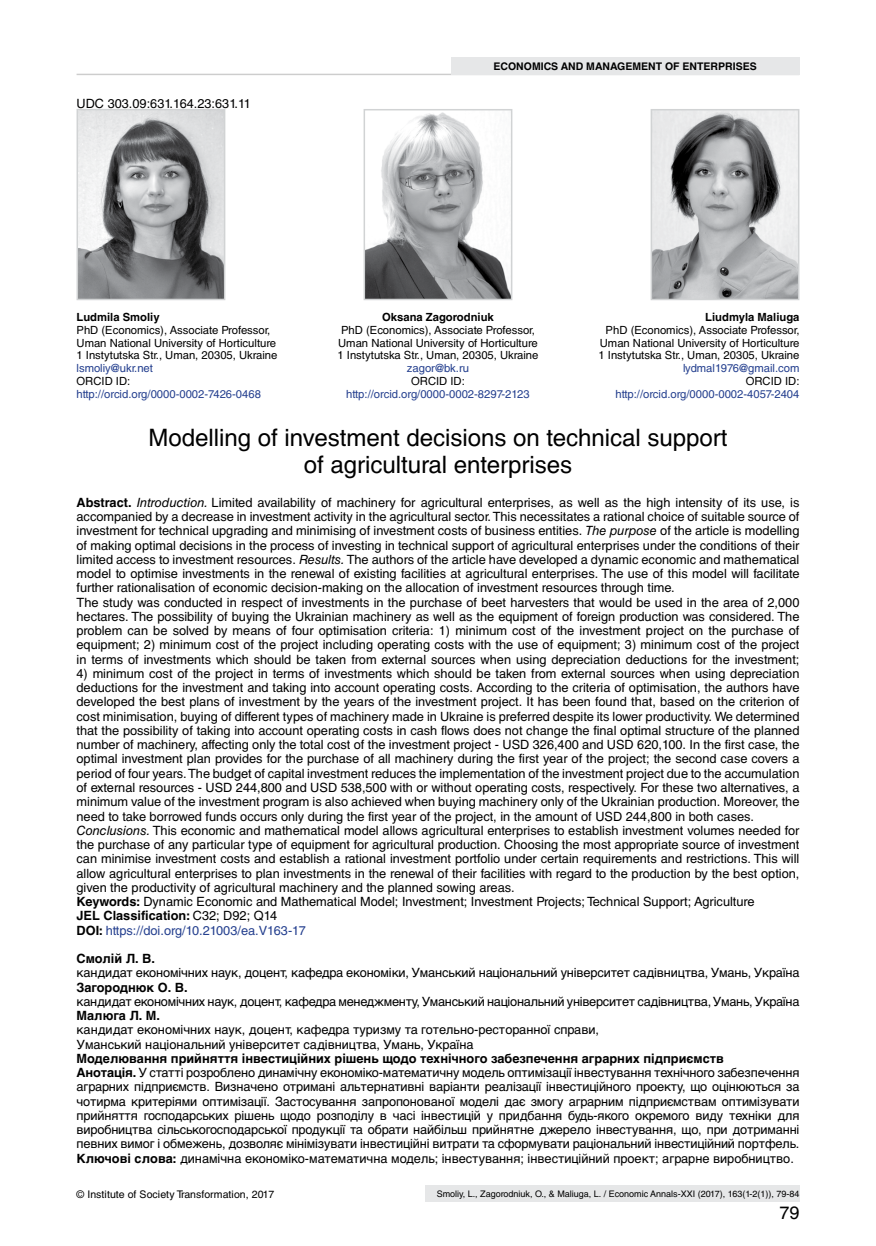
<style>
.page{position:relative;width:876px;height:1246px;background:#fff}
.page>*{position:absolute;margin:0;border:0;box-sizing:border-box;transform-origin:0 0}
.t1{font:24px/27px "Helvetica C";color:#000;text-align:center}
.t2{font:18px "Helvetica C";color:#000}
.t3{font:12.75px/14.2px "Helvetica C";color:#000}
.t4{font:12.75px "Helvetica C";letter-spacing:-.02em;color:#000}
.t5{font:700 12.75px "Helvetica C";color:#000}
.t6{font:11.25px/12.8px "Helvetica C";color:#000}
.t7{font:11.25px "Helvetica C";color:#25408f}
.t8{font:700 11.25px "Helvetica C";color:#000}
.t9{font:10.5px "Helvetica C";letter-spacing:.01em;color:#000}
.t10{font:700 10.5px "Helvetica C";color:#000}
.t11{font:9px "Helvetica C";color:#000}
.s1{font-weight:700}
.s2{font-style:italic}
.s3{color:#25408f}
</style>
<div class="page">
<hr style="left:77px;top:74px;width:722px;height:1px;background:#000">
<div style="left:451px;top:57px;width:348px;height:17px;background:#e6e7e8"></div>
<div style="left:425px;top:1185px;width:374px;height:17px;background:#e6e7e8"></div>
<img style="left:654px;top:112px;width:142px;height:185px">
<div style="left:651px;top:109px;width:148px;height:191px;border:2px solid #d1d3d4"></div>
<img style="left:367px;top:112px;width:142px;height:185px">
<div style="left:364px;top:109px;width:148px;height:191px;border:2px solid #d1d3d4"></div>
<img style="left:80px;top:112px;width:142px;height:185px">
<div style="left:77px;top:109px;width:148px;height:191px;border:2px solid #d1d3d4"></div>
<p class="t3" style="left:77px;top:96px;width:176px">UDC 303.09:631.164.23:631.11</p>
<p class="t10" style="left:493px;top:60px;width:265px">ECONOMICS AND MANAGEMENT OF ENTERPRISES</p>
<p class="t8" style="left:77px;top:311px;width:85px">Ludmila Smoliy</p>
<p class="t6" style="left:77px;top:324px;width:202px">PhD (Economics), Associate Professor,<br>Uman National University of Horticulture<br>1 Instytutska Str., Uman, 20305, Ukraine</p>
<p class="t7" style="left:77px;top:362px;width:78px">lsmoliy@ukr.net</p>
<p class="t6" style="left:77px;top:375px;width:55px">ORCID ID:</p>
<p class="t7" style="left:77px;top:387px;width:186px">http://orcid.org/0000-0002-7426-0468</p>
<p class="t8" style="left:382px;top:311px;width:113px">Oksana Zagorodniuk</p>
<p class="t6" style="left:338px;top:324px;width:202px;text-align:center">PhD (Economics), Associate Professor,<br>Uman National University of Horticulture<br>1 Instytutska Str., Uman, 20305, Ukraine</p>
<p class="t7" style="left:407px;top:362px;width:64px">zagor@bk.ru</p>
<p class="t6" style="left:411px;top:375px;width:55px">ORCID ID:</p>
<p class="t7" style="left:346px;top:387px;width:185px">http://orcid.org/0000-0002-8297-2123</p>
<p class="t8" style="left:705px;top:311px;width:96px">Liudmyla Maliuga</p>
<p class="t6" style="left:598px;top:324px;width:202px;text-align:justify;text-indent:7px">PhD (Economics), Associate Professor, Uman National University of Horticulture 1 Instytutska Str., Uman, 20305, Ukraine</p>
<p class="t7" style="left:683px;top:362px;width:118px">lydmal1976@gmail.com</p>
<p class="t6" style="left:746px;top:375px;width:55px">ORCID ID:</p>
<p class="t7" style="left:615px;top:387px;width:185px">http://orcid.org/0000-0002-4057-2404</p>
<h1 class="t1" style="left:149px;top:424px;width:580px">Modelling of investment decisions on technical support of agricultural enterprises</h1>
<p class="t3" style="left:77px;top:495px;width:724px"><span class="s1">Abstract.</span> <span class="s2">Introduction.</span> Limited availability of machinery for agricultural enterprises, as well as the high intensity of its use, is accompanied by a decrease in investment activity in the agricultural sector. This necessitates a rational choice of suitable source of investment for technical upgrading and minimising of investment costs of business entities. <span class="s2">The purpose</span> of the article is modelling of making optimal decisions in the process of investing in technical support of agricultural enterprises under the conditions of their limited access to investment resources. <span class="s2">Results.</span> The authors of the article have developed a dynamic economic and mathematical model to optimise investments in the renewal of existing facilities at agricultural enterprises. The use of this model will facilitate further rationalisation of economic decision-making on the allocation of investment resources through time.<br>The study was conducted in respect of investments in the purchase of beet harvesters that would be used in the area of 2,000 hectares. The possibility of buying the Ukrainian machinery as well as the equipment of foreign production was considered. The problem can be solved by means of four optimisation criteria: 1) minimum cost of the investment project on the purchase of equipment; 2) minimum cost of the project including operating costs with the use of equipment; 3) minimum cost of the project in terms of investments which should be taken from external sources when using depreciation deductions for the investment;</p>
<p class="t3" style="left:77px;top:666px;width:724px">4) minimum cost of the project in terms of investments which should be taken from external sources when using depreciation deductions for the investment and taking into account operating costs. According to the criteria of optimisation, the authors have developed the best plans of investment by the years of the investment project. It has been found that, based on the criterion of cost minimisation, buying of different types of machinery made in Ukraine is preferred despite its lower productivity. We determined that the possibility of taking into account operating costs in cash flows does not change the final optimal structure of the planned number of machinery, affecting only the total cost of the investment project - USD 326,400 and USD 620,100. In the first case, the optimal investment plan provides for the purchase of all machinery during the first year of the project; the second case covers a period of four years. The budget of capital investment reduces the implementation of the investment project due to the accumulation of external resources - USD 244,800 and USD 538,500 with or without operating costs, respectively. For these two alternatives, a minimum value of the investment program is also achieved when buying machinery only of the Ukrainian production. Moreover, the need to take borrowed funds occurs only during the first year of the project, in the amount of USD 244,800 in both cases.<br><span class="s2">Conclusions.</span> This economic and mathematical model allows agricultural enterprises to establish investment volumes needed for the purchase of any particular type of equipment for agricultural production. Choosing the most appropriate source of investment can minimise investment costs and establish a rational investment portfolio under certain requirements and restrictions. This will allow agricultural enterprises to plan investments in the renewal of their facilities with regard to the production by the best option, given the productivity of agricultural machinery and the planned sowing areas.<br><span class="s1">Keywords:</span> Dynamic Economic and Mathematical Model; Investment; Investment Projects; Technical Support; Agriculture<br><span class="s1">JEL Classіfіcatіon:</span> С32; D92; Q14<br><span class="s1">DOI:</span> <span class="s3">https://doi.org/10.21003/ea.V163-17</span></p>
<p class="t5" style="left:77px;top:951px;width:80px">Смолій Л. В.</p>
<p class="t3" style="left:77px;top:966px;width:724px">кандидат економічних наук, доцент, кафедра економіки, Уманський національний університет садівництва, Умань, Україна</p>
<p class="t5" style="left:77px;top:980px;width:113px">Загороднюк О. В.</p>
<p class="t4" style="left:77px;top:994px;width:724px">кандидат економічних наук, доцент, кафедра менеджменту, Уманський національний університет садівництва, Умань, Україна</p>
<p class="t5" style="left:77px;top:1008px;width:85px">Малюга Л. М.</p>
<p class="t3" style="left:77px;top:1023px;width:524px">кандидат економічних наук, доцент, кафедра туризму та готельно-ресторанної справи,<br>Уманський національний університет садівництва, Умань, Україна</p>
<p class="t3" style="left:77px;top:1051px;width:724px"><span class="s1">Моделювання прийняття інвестиційних рішень щодо технічного забезпечення аграрних підприємств<br>Анотація.</span> У статті розроблено динамічну економіко-математичну модель оптимізації інвестування технічного забезпечення аграрних підприємств. Визначено отримані альтернативні варіанти реалізації інвестиційного проекту, що оцінюються за чотирма критеріями оптимізації. Застосування запропонованої моделі дає змогу аграрним підприємствам оптимізувати прийняття господарських рішень щодо розподілу в часі інвестицій у придбання будь-якого окремого виду техніки для виробництва сільськогосподарської продукції та обрати найбільш прийнятне джерело інвестування, що, при дотриманні певних вимог і обмежень, дозволяє мінімізувати інвестиційні витрати та сформувати раціональний інвестиційний портфель.<br><span class="s1">Ключові слова:</span> динамічна економіко-математична модель; інвестування; інвестиційний проект; аграрне виробництво.</p>
<p class="t9" style="left:77px;top:1188px;width:199px">© Institute of Society Transformation, 2017</p>
<p class="t11" style="left:437px;top:1189px;width:364px">Smoliy, L., Zagorodniuk, O., &amp; Maliuga, L. / Economic Annals-XXI (2017), 163(1-2(1)), 79-84</p>
<h2 class="t2" style="left:779px;top:1203px;width:22px">79</h2>
</div>
